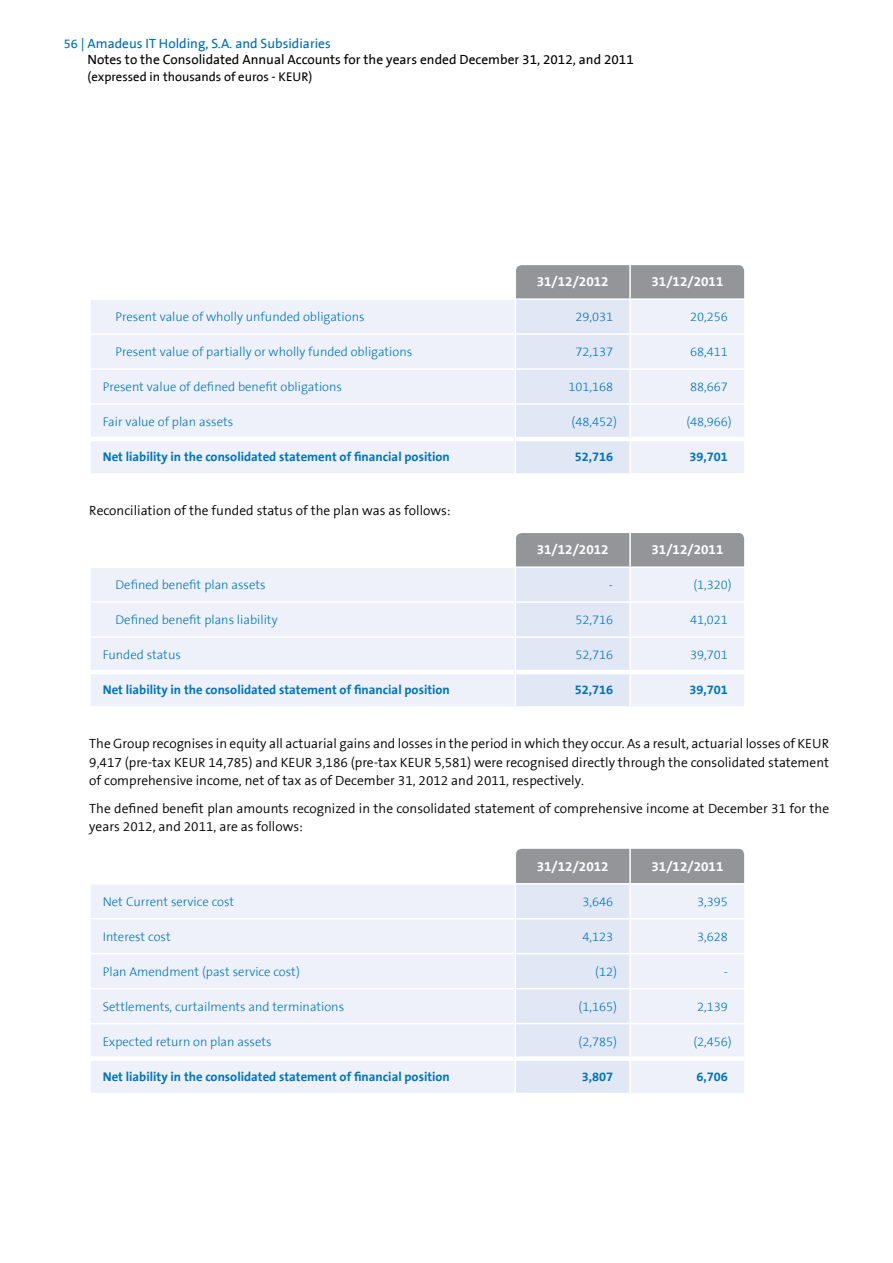
<style>
.page{position:relative;width:893px;height:1263px;background:#fff}
.page>*{position:absolute;margin:0;border:0;box-sizing:border-box;transform-origin:0 0}
.t1{font:300 13.5px/18.8px "The Sans B4";color:#000;text-align:justify}
.t2{font:13.5px/16.2px "The Sans B5 Plain";color:#000}
.t3{font:700 13.5px "The Sans B7";color:#fff}
.t4{font:300 12.75px "The Sans B3";color:#0074bb}
.t5{font:700 12.75px "The Sans B7";color:#0074bb}
.t6{font:12.75px "The Sans B5 Plain";color:#000}
.s1{font-size:12.75px;color:#006bb6}
.s2{color:#006bb6}
</style>
<div class="page">
<div style="left:91px;top:300px;width:423px;height:173px;background:#eef1f9"></div>
<svg style="left:516px;top:265px;width:229px;height:208px;background:#d9dde7"></svg>
<hr style="left:89px;top:333px;width:426px;height:2px;background:#fff">
<hr style="left:89px;top:368px;width:426px;height:2px;background:#fff">
<hr style="left:89px;top:403px;width:426px;height:2px;background:#fff">
<hr style="left:629px;top:264px;width:2px;height:34px;background:#fff">
<hr style="left:629px;top:300px;width:2px;height:33px;background:#fff">
<hr style="left:515px;top:333px;width:115px;height:2px;background:#fff">
<hr style="left:630px;top:333px;width:116px;height:2px;background:#fff">
<hr style="left:629px;top:335px;width:2px;height:33px;background:#fff">
<hr style="left:515px;top:368px;width:115px;height:2px;background:#fff">
<hr style="left:630px;top:368px;width:116px;height:2px;background:#fff">
<hr style="left:629px;top:370px;width:2px;height:33px;background:#fff">
<hr style="left:515px;top:403px;width:115px;height:2px;background:#fff">
<hr style="left:630px;top:403px;width:116px;height:2px;background:#fff">
<hr style="left:629px;top:405px;width:2px;height:32px;background:#fff">
<hr style="left:91px;top:437px;width:423px;height:4px;background:#fff">
<hr style="left:516px;top:437px;width:114px;height:4px;background:#fff">
<hr style="left:629px;top:441px;width:2px;height:32px;background:#fff">
<hr style="left:630px;top:437px;width:114px;height:4px;background:#fff">
<hr style="left:744px;top:439px;width:2px;height:34px;background:#fff">
<hr style="left:744px;top:300px;width:2px;height:33px;background:#fff">
<hr style="left:744px;top:335px;width:2px;height:33px;background:#fff">
<hr style="left:744px;top:370px;width:2px;height:33px;background:#fff">
<hr style="left:744px;top:405px;width:2px;height:34px;background:#fff">
<hr style="left:515px;top:298px;width:115px;height:2px;background:#fff">
<hr style="left:630px;top:298px;width:116px;height:2px;background:#fff">
<div style="left:91px;top:568px;width:423px;height:138px;background:#eef1f9"></div>
<svg style="left:516px;top:533px;width:229px;height:173px;background:#d6dae3"></svg>
<hr style="left:89px;top:601px;width:426px;height:2px;background:#fff">
<hr style="left:89px;top:636px;width:426px;height:2px;background:#fff">
<hr style="left:629px;top:532px;width:2px;height:34px;background:#fff">
<hr style="left:629px;top:568px;width:2px;height:33px;background:#fff">
<hr style="left:515px;top:601px;width:115px;height:2px;background:#fff">
<hr style="left:630px;top:601px;width:116px;height:2px;background:#fff">
<hr style="left:629px;top:603px;width:2px;height:33px;background:#fff">
<hr style="left:515px;top:636px;width:115px;height:2px;background:#fff">
<hr style="left:630px;top:636px;width:116px;height:2px;background:#fff">
<hr style="left:629px;top:638px;width:2px;height:32px;background:#fff">
<hr style="left:91px;top:670px;width:423px;height:4px;background:#fff">
<hr style="left:516px;top:670px;width:114px;height:4px;background:#fff">
<hr style="left:629px;top:674px;width:2px;height:32px;background:#fff">
<hr style="left:630px;top:670px;width:114px;height:4px;background:#fff">
<hr style="left:744px;top:672px;width:2px;height:34px;background:#fff">
<hr style="left:744px;top:568px;width:2px;height:33px;background:#fff">
<hr style="left:744px;top:603px;width:2px;height:33px;background:#fff">
<hr style="left:744px;top:638px;width:2px;height:34px;background:#fff">
<hr style="left:515px;top:566px;width:115px;height:2px;background:#fff">
<hr style="left:630px;top:566px;width:116px;height:2px;background:#fff">
<div style="left:91px;top:885px;width:423px;height:208px;background:#eef1f9"></div>
<svg style="left:516px;top:848px;width:229px;height:245px;background:#dbdfe9"></svg>
<hr style="left:89px;top:918px;width:426px;height:1px;background:#fff">
<hr style="left:89px;top:953px;width:426px;height:1px;background:#fff">
<hr style="left:89px;top:988px;width:426px;height:1px;background:#fff">
<hr style="left:89px;top:1023px;width:426px;height:1px;background:#fff">
<hr style="left:629px;top:848px;width:2px;height:35px;background:#fff">
<hr style="left:629px;top:884px;width:2px;height:34px;background:#fff">
<hr style="left:515px;top:918px;width:115px;height:1px;background:#fff">
<hr style="left:630px;top:918px;width:116px;height:1px;background:#fff">
<hr style="left:629px;top:919px;width:2px;height:34px;background:#fff">
<hr style="left:515px;top:953px;width:115px;height:1px;background:#fff">
<hr style="left:515px;top:988px;width:115px;height:1px;background:#fff">
<hr style="left:515px;top:1023px;width:115px;height:1px;background:#fff">
<hr style="left:630px;top:953px;width:116px;height:1px;background:#fff">
<hr style="left:629px;top:954px;width:2px;height:34px;background:#fff">
<hr style="left:630px;top:988px;width:116px;height:1px;background:#fff">
<hr style="left:629px;top:989px;width:2px;height:34px;background:#fff">
<hr style="left:630px;top:1023px;width:116px;height:1px;background:#fff">
<hr style="left:629px;top:1024px;width:2px;height:32px;background:#fff">
<div style="left:91px;top:1056px;width:423px;height:5px;background:#fff"></div>
<div style="left:516px;top:1056px;width:114px;height:5px;background:#fff"></div>
<hr style="left:629px;top:1061px;width:2px;height:32px;background:#fff">
<div style="left:630px;top:1056px;width:114px;height:5px;background:#fff"></div>
<hr style="left:744px;top:1058px;width:2px;height:35px;background:#fff">
<hr style="left:744px;top:884px;width:2px;height:34px;background:#fff">
<hr style="left:744px;top:919px;width:2px;height:34px;background:#fff">
<hr style="left:744px;top:954px;width:2px;height:34px;background:#fff">
<hr style="left:744px;top:989px;width:2px;height:34px;background:#fff">
<hr style="left:744px;top:1024px;width:2px;height:34px;background:#fff">
<hr style="left:515px;top:883px;width:115px;height:1px;background:#fff">
<hr style="left:630px;top:883px;width:116px;height:1px;background:#fff">
<p class="t2" style="left:88px;top:36px;width:548px;text-indent:-24px"><span class="s1">56</span> <span class="s2">| Amadeus IT Holding, S.A. and Subsidiaries<br></span>Notes to the Consolidated Annual Accounts for the years ended December 31, 2012, and 2011</p>
<p class="t6" style="left:88px;top:70px;width:226px">(expressed in thousands of euros - KEUR)</p>
<p class="t3" style="left:537px;top:275px;width:73px">31/12/2012</p>
<p class="t3" style="left:651px;top:275px;width:73px">31/12/2011</p>
<p class="t4" style="left:116px;top:310px;width:251px">Present value of wholly unfunded obligations</p>
<p class="t4" style="left:575px;top:310px;width:39px">29,031</p>
<p class="t4" style="left:690px;top:310px;width:39px">20,256</p>
<p class="t4" style="left:116px;top:345px;width:298px">Present value of partially or wholly funded obligations</p>
<p class="t4" style="left:575px;top:345px;width:39px">72,137</p>
<p class="t4" style="left:690px;top:345px;width:39px">68,411</p>
<p class="t4" style="left:103px;top:380px;width:241px">Present value of defined benefit obligations</p>
<p class="t4" style="left:568px;top:380px;width:46px">101,168</p>
<p class="t4" style="left:690px;top:380px;width:39px">88,667</p>
<p class="t4" style="left:103px;top:415px;width:132px">Fair value of plan assets</p>
<p class="t4" style="left:571px;top:415px;width:47px">(48,452)</p>
<p class="t4" style="left:686px;top:415px;width:47px">(48,966)</p>
<p class="t5" style="left:103px;top:450px;width:349px">Net liability in the consolidated statement of financial position</p>
<p class="t5" style="left:575px;top:450px;width:40px">52,716</p>
<p class="t5" style="left:689px;top:450px;width:40px">39,701</p>
<p class="t1" style="left:89px;top:501px;width:363px">Reconciliation of the funded status of the plan was as follows:</p>
<p class="t3" style="left:537px;top:543px;width:73px">31/12/2012</p>
<p class="t3" style="left:651px;top:543px;width:73px">31/12/2011</p>
<p class="t4" style="left:116px;top:578px;width:152px">Defined benefit plan assets</p>
<p class="t4" style="left:609px;top:578px;width:6px">-</p>
<p class="t4" style="left:693px;top:578px;width:40px">(1,320)</p>
<p class="t4" style="left:116px;top:613px;width:164px">Defined benefit plans liability</p>
<p class="t4" style="left:575px;top:613px;width:39px">52,716</p>
<p class="t4" style="left:690px;top:613px;width:39px">41,021</p>
<p class="t4" style="left:103px;top:648px;width:80px">Funded status</p>
<p class="t4" style="left:575px;top:648px;width:39px">52,716</p>
<p class="t4" style="left:690px;top:648px;width:39px">39,701</p>
<p class="t5" style="left:103px;top:683px;width:349px">Net liability in the consolidated statement of financial position</p>
<p class="t5" style="left:575px;top:683px;width:40px">52,716</p>
<p class="t5" style="left:689px;top:683px;width:40px">39,701</p>
<p class="t1" style="left:89px;top:734px;width:741px">The Group recognises in equity all actuarial gains and losses in the period in which they occur. As a result, actuarial losses of KEUR 9,417 (pre-tax KEUR 14,785) and KEUR 3,186 (pre-tax KEUR 5,581) were recognised directly through the consolidated statement of comprehensive income, net of tax as of December 31, 2012 and 2011, respectively.</p>
<p class="t1" style="left:89px;top:799px;width:741px">The defined benefit plan amounts recognized in the consolidated statement of comprehensive income at December 31 for the years 2012, and 2011, are as follows:</p>
<p class="t3" style="left:537px;top:859px;width:73px">31/12/2012</p>
<p class="t3" style="left:651px;top:859px;width:73px">31/12/2011</p>
<p class="t4" style="left:103px;top:895px;width:133px">Net Current service cost</p>
<p class="t4" style="left:582px;top:895px;width:32px">3,646</p>
<p class="t4" style="left:697px;top:895px;width:32px">3,395</p>
<p class="t4" style="left:103px;top:930px;width:70px">Interest cost</p>
<p class="t4" style="left:582px;top:930px;width:32px">4,123</p>
<p class="t4" style="left:697px;top:930px;width:32px">3,628</p>
<p class="t4" style="left:103px;top:965px;width:199px">Plan Amendment (past service cost)</p>
<p class="t4" style="left:595px;top:965px;width:23px">(12)</p>
<p class="t4" style="left:724px;top:965px;width:6px">-</p>
<p class="t4" style="left:103px;top:1000px;width:243px">Settlements, curtailments and terminations</p>
<p class="t4" style="left:578px;top:1000px;width:40px">(1,165)</p>
<p class="t4" style="left:697px;top:1000px;width:32px">2,139</p>
<p class="t4" style="left:103px;top:1035px;width:170px">Expected return on plan assets</p>
<p class="t4" style="left:578px;top:1035px;width:40px">(2,785)</p>
<p class="t4" style="left:693px;top:1035px;width:40px">(2,456)</p>
<p class="t5" style="left:103px;top:1070px;width:349px">Net liability in the consolidated statement of financial position</p>
<p class="t5" style="left:582px;top:1070px;width:33px">3,807</p>
<p class="t5" style="left:697px;top:1070px;width:33px">6,706</p>
</div>
